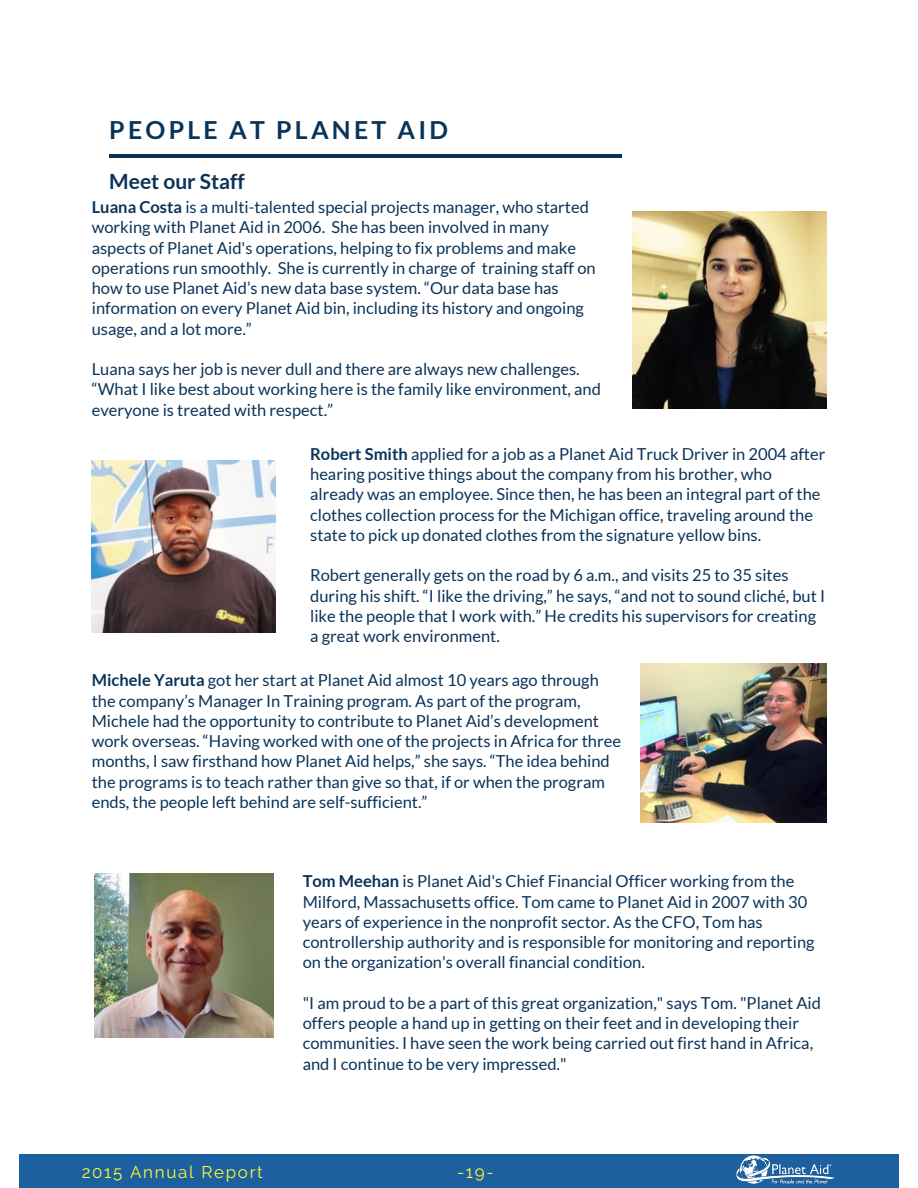
<style>
.page{position:relative;width:918px;height:1188px;background:#fff}
.page>*{position:absolute;margin:0;border:0;box-sizing:border-box;transform-origin:0 0}
.t1{font:700 24.9px "Lato";letter-spacing:.13em;color:#0a3359}
.t2{font:700 21px "Lato";color:#0a3359}
.t3{font:16.95px "Raleway";letter-spacing:.1em;color:#fff936}
.t4{font:16.5px/20.2px "Lato";color:#0a3359}
.s1{font-weight:700}
</style>
<div class="page">
<hr style="left:109px;top:154px;width:512px;height:4px;background:#0a3359">
<img style="left:633px;top:211px;width:193px;height:197px">
<img style="left:92px;top:461px;width:183px;height:172px">
<img style="left:641px;top:663px;width:186px;height:159px">
<img style="left:94px;top:873px;width:179px;height:164px">
<div style="left:19px;top:1154px;width:880px;height:34px;background:#1c60a0"></div>
<img style="left:736px;top:1155px;width:99px;height:30px">
<p class="t1" style="left:109px;top:115px;width:340px">PEOPLE AT PLANET AID</p>
<p class="t2" style="left:109px;top:169px;width:137px">Meet our Staff</p>
<p class="t4" style="left:92px;top:197px;width:505px"><span class="s1">Luana Costa</span> is a multi-talented special projects manager, who started working with Planet Aid in 2006. She has been involved in many aspects of Planet Aid's operations, helping to fix problems and make operations run smoothly. She is currently in charge of training staff on how to use Planet Aid’s new data base system. “Our data base has information on every Planet Aid bin, including its history and ongoing usage, and a lot more.”</p>
<p class="t4" style="left:92px;top:359px;width:511px">Luana says her job is never dull and there are always new challenges. “What I like best about working here is the family like environment, and everyone is treated with respect.”</p>
<p class="t4" style="left:310px;top:443px;width:517px"><span class="s1">Robert Smith</span> applied for a job as a Planet Aid Truck Driver in 2004 after hearing positive things about the company from his brother, who already was an employee. Since then, he has been an integral part of the clothes collection process for the Michigan office, traveling around the state to pick up donated clothes from the signature yellow bins.</p>
<p class="t4" style="left:310px;top:565px;width:517px">Robert generally gets on the road by 6 a.m., and visits 25 to 35 sites during his shift. “I like the driving,” he says, “and not to sound cliché, but I like the people that I work with.” He credits his supervisors for creating a great work environment.</p>
<p class="t4" style="left:92px;top:670px;width:531px"><span class="s1">Michele Yaruta</span> got her start at Planet Aid almost 10 years ago through the company’s Manager In Training program. As part of the program, Michele had the opportunity to contribute to Planet Aid’s development work overseas. “Having worked with one of the projects in Africa for three months, I saw firsthand how Planet Aid helps,” she says. “The idea behind the programs is to teach rather than give so that, if or when the program ends, the people left behind are self-sufficient.”</p>
<p class="t4" style="left:303px;top:871px;width:513px"><span class="s1">Tom Meehan</span> is Planet Aid's Chief Financial Officer working from the Milford, Massachusetts office. Tom came to Planet Aid in 2007 with 30 years of experience in the nonprofit sector. As the CFO, Tom has controllership authority and is responsible for monitoring and reporting on the organization's overall financial condition.</p>
<p class="t4" style="left:303px;top:992px;width:520px">"I am proud to be a part of this great organization," says Tom. "Planet Aid offers people a hand up in getting on their feet and in developing their communities. I have seen the work being carried out first hand in Africa, and I continue to be very impressed."</p>
<p class="t3" style="left:82px;top:1163px;width:183px">2015 Annual Report</p>
<p class="t3" style="left:457px;top:1163px;width:38px">-19-</p>
</div>
